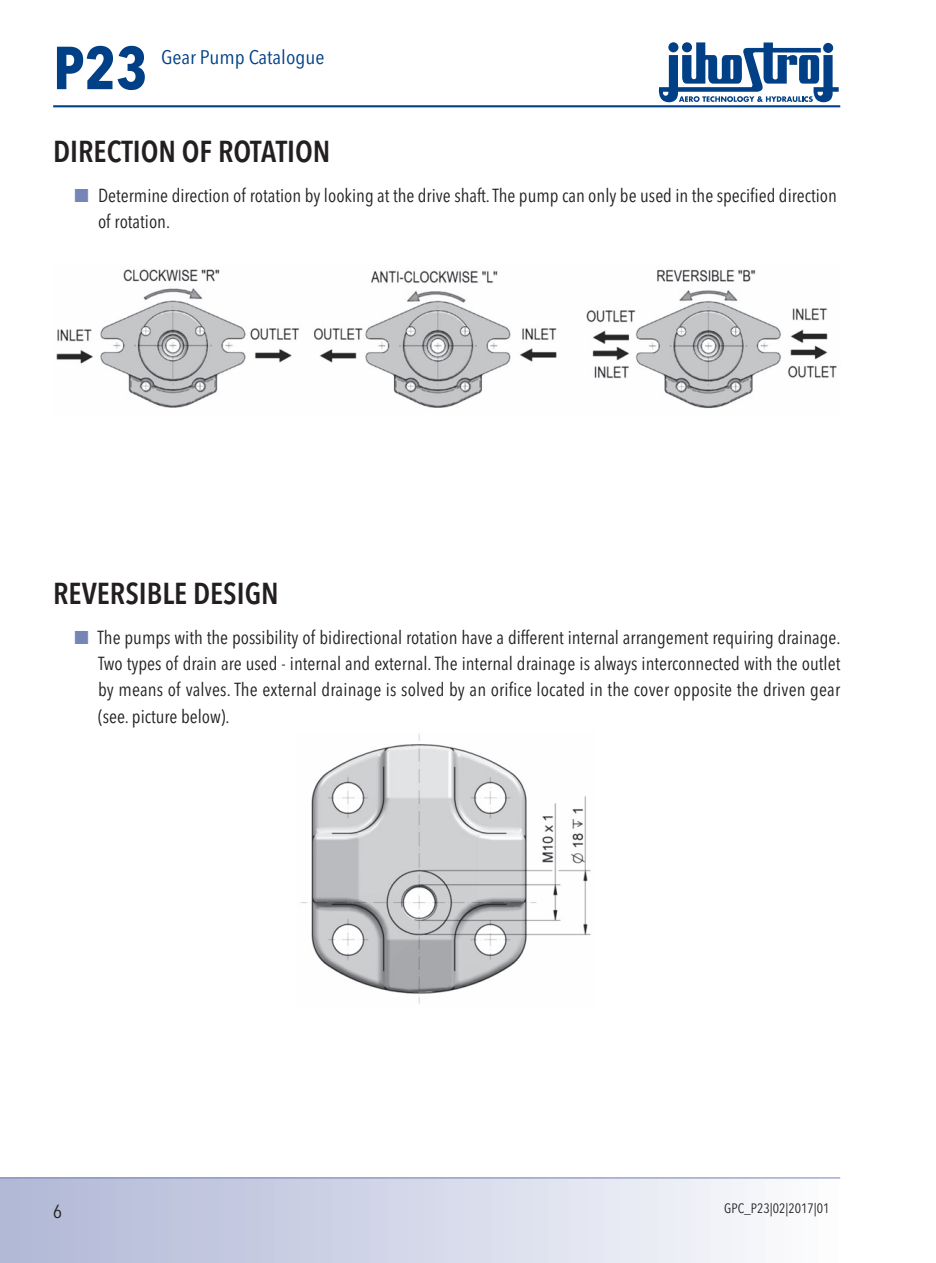
<style>
.page{position:relative;width:936px;height:1263px;background:#fff}
.page>*{position:absolute;margin:0;border:0;box-sizing:border-box;transform-origin:0 0}
.t1{font:700 60px "Avenir Next Condensed";color:#014086}
.t2{font:600 30px "Avenir Next Condensed";color:#231f20}
.t3{font:19.5px "Avenir Next Condensed";color:#014086;scale:1.1 1}
.t4{font:18.75px/26.2px "Avenir Next Condensed";color:#231f20}
.t5{font:13.5px "Avenir Next Condensed";color:#231f20}
.s1{color:#7585b5}
</style>
<div class="page">
<div style="left:0;top:1178px;width:840px;height:85px;background:linear-gradient(to right,#afb6d6,#fcfcfe)"></div>
<hr style="left:0;top:1177px;width:840px;height:1px;background:#7585b5">
<hr style="left:53px;top:105px;width:787px;height:2px;background:#014086">
<svg style="left:658px;top:43px;width:180px;height:59px"></svg>
<img style="left:56px;top:269px;width:781px;height:140px">
<img style="left:300px;top:734px;width:291px;height:270px">
<h1 class="t1" style="left:53px;top:31px;width:96px">P23</h1>
<p class="t3" style="left:161px;top:40px;width:150px">Gear Pump Catalogue</p>
<h2 class="t2" style="left:53px;top:125px;width:279px">DIRECTION OF ROTATION</h2>
<p class="t4" style="left:98px;top:181px;width:740px;text-indent:-24px"><span class="s1">■</span> Determine direction of rotation by looking at the drive shaft. The pump can only be used in the specified direction of rotation.</p>
<h2 class="t2" style="left:53px;top:568px;width:227px">REVERSIBLE DESIGN</h2>
<p class="t4" style="left:98px;top:623px;width:744px;text-align:justify;text-indent:-24px"><span class="s1">■</span> The pumps with the possibility of bidirectional rotation have a different internal arrangement requiring drainage.<br>Two types of drain are used - internal and external. The internal drainage is always interconnected with the outlet by means of valves. The external drainage is solved by an orifice located in the cover opposite the driven gear (see. picture below).</p>
<p class="t4" style="left:53px;top:1197px;width:10px">6</p>
<p class="t5" style="left:724px;top:1196px;width:107px">GPC_P23|02|2017|01</p>
</div>
